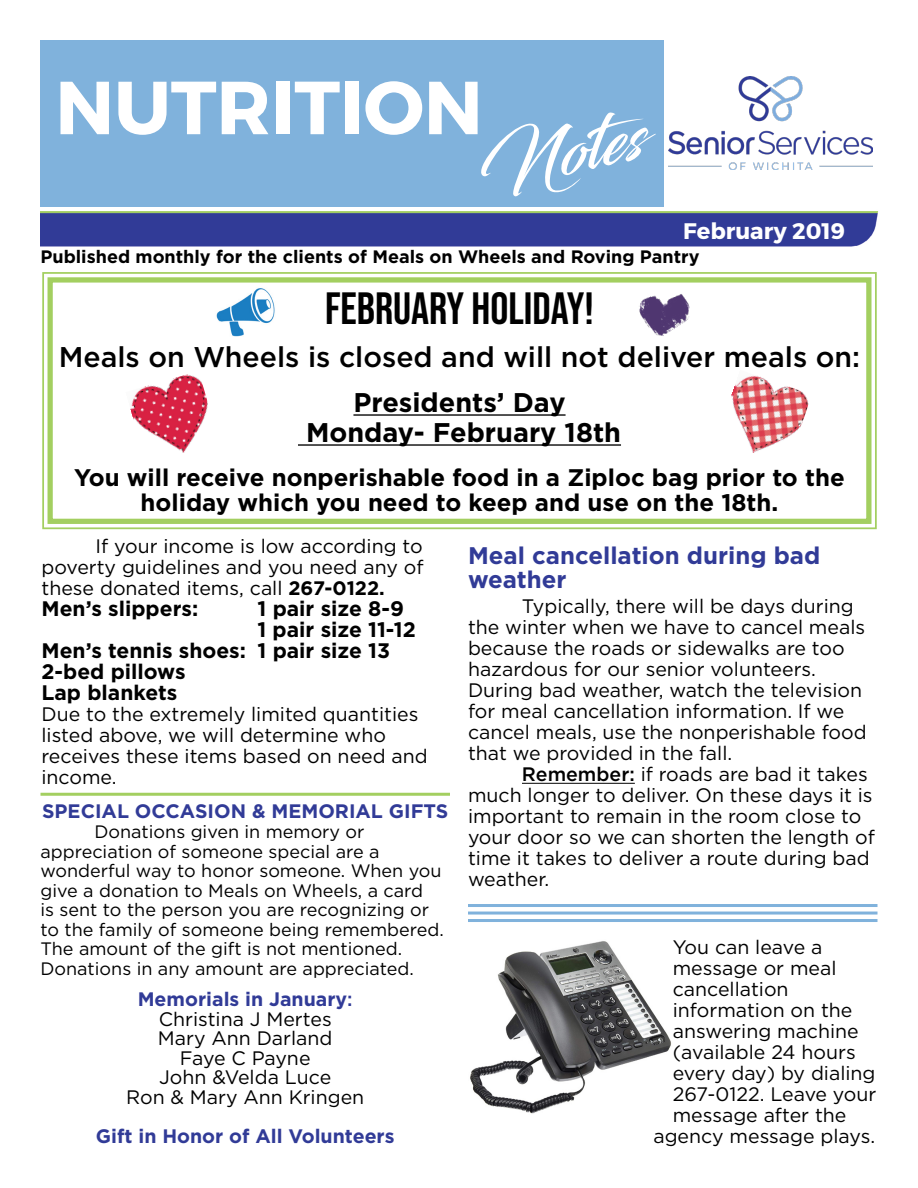
<style>
.page{position:relative;width:918px;height:1188px;background:#fff}
.page>*{position:absolute;margin:0;border:0;box-sizing:border-box;transform-origin:0 0}
.t1{font:700 75px "Montserrat";color:#fff}
.t2{font:69px "Blacksword";color:#fff}
.t3{font:45px "Bebas Neue";color:#000}
.t4{font:500 28.5px "Gotham";color:#000}
.t5{font:700 27px/30px "Gotham";color:#000;text-align:center}
.t6{font:700 24px/25.5px "Gotham";color:#000;text-align:center}
.t7{font:700 24px/24px "Gotham";color:#313b97}
.t8{font:700 22.5px "Montserrat";color:#fff}
.t9{font:700 21px "Gotham";color:#000}
.t10{font:19.5px/21px "Gotham";color:#000}
.t11{font:700 19.5px "Gotham";color:#313b97}
.t12{font:18px/19.5px "Gotham";color:#000}
.t13{font:700 18px "Gotham";color:#000}
.s1{font-weight:700}
.s2{font-weight:500}
.s3{font-weight:700;color:#313b97}
.s4{font-weight:500;color:#313b97}
</style>
<div class="page">
<img style="left:40px;top:211px;width:839px;height:36px">
<div style="left:40px;top:40px;width:624px;height:167px;background:#80b2dc"></div>
<img style="left:668px;top:76px;width:205px;height:93px">
<hr style="left:522px;top:783px;width:113px;height:1px;background:#000">
<svg style="left:42px;top:272px;width:835px;height:258px"></svg>
<div style="left:48px;top:277px;width:824px;height:247px;border:5px solid #a3cf60"></div>
<img style="left:212px;top:284px;width:67px;height:56px">
<img style="left:635px;top:287px;width:58px;height:50px">
<img style="left:470px;top:941px;width:202px;height:173px">
<hr style="left:40px;top:793px;width:410px;height:3px;background:#a3cf60">
<hr style="left:468px;top:904px;width:410px;height:3px;background:#80b2dc">
<hr style="left:468px;top:912px;width:410px;height:3px;background:#80b2dc">
<hr style="left:468px;top:919px;width:410px;height:3px;background:#80b2dc">
<img style="left:125px;top:371px;width:94px;height:92px">
<img style="left:716px;top:370px;width:96px;height:95px">
<h1 class="t1" style="left:55px;top:61px;width:429px">NUTRITION</h1>
<h2 class="t2" style="left:470px;top:131px;width:170px;rotate:-13deg">Notes</h2>
<p class="t8" style="left:683px;top:217px;width:163px">February 2019</p>
<p class="t13" style="left:40px;top:245px;width:660px">Published monthly for the clients of Meals on Wheels and Roving Pantry</p>
<h3 class="t3" style="left:325px;top:283px;width:270px">FEBRUARY HOLIDAY!</h3>
<h3 class="t4" style="left:59px;top:339px;width:803px">Meals on Wheels is closed and will not deliver meals on:</h3>
<h3 class="t5" style="left:306px;top:388px;width:316px">Presidents’ Day<br>Monday- February 18th</h3>
<p class="t6" style="left:74px;top:464px;width:772px">You will receive nonperishable food in a Ziploc bag prior to the holiday which you need to keep and use on the 18th.</p>
<p class="t7" style="left:468px;top:544px;width:354px">Meal cancellation during bad weather</p>
<p class="t10" style="left:42px;top:535px;width:383px;text-align:justify;text-indent:54px">If your income is low according to poverty guidelines and you need any of these donated items, call <span class="s1">267-0122.</span></p>
<p class="t9" style="left:42px;top:594px;width:158px">Men’s slippers:</p>
<p class="t9" style="left:258px;top:594px;width:148px">1 pair size 8-9</p>
<p class="t9" style="left:257px;top:615px;width:160px">1 pair size 11-12</p>
<p class="t9" style="left:42px;top:636px;width:350px">Men’s tennis shoes: 1 pair size 13</p>
<p class="t9" style="left:42px;top:657px;width:146px">2-bed pillows</p>
<p class="t9" style="left:42px;top:678px;width:137px">Lap blankets</p>
<p class="t10" style="left:42px;top:703px;width:388px">Due to the extremely limited quantities listed above, we will determine who receives these items based on need and income.</p>
<p class="t10" style="left:468px;top:596px;width:400px;text-indent:54px">Typically, there will be days during the winter when we have to cancel meals because the roads or sidewalks are too hazardous for our senior volunteers.<br>During bad weather, watch the television for meal cancellation information. If we cancel meals, use the nonperishable food that we provided in the fall.</p>
<p class="t10" style="left:468px;top:764px;width:408px;text-indent:54px"><span class="s2">Remember:</span> if roads are bad it takes much longer to deliver. On these days it is important to remain in the room close to your door so we can shorten the length of time it takes to deliver a route during bad weather.</p>
<p class="t11" style="left:42px;top:798px;width:408px">SPECIAL OCCASION &amp; MEMORIAL GIFTS</p>
<p class="t12" style="left:40px;top:822px;width:405px;text-indent:54px">Donations given in memory or appreciation of someone special are a wonderful way to honor someone. When you give a donation to Meals on Wheels, a card<br>is sent to the person you are recognizing or to the family of someone being remembered.<br>The amount of the gift is not mentioned.<br>Donations in any amount are appreciated.</p>
<p class="t10" style="left:126px;top:989px;width:240px;line-height:19.5px;text-align:center"><span class="s3">Memorials in January</span><span class="s4">:<br></span>Christina J Mertes<br>Mary Ann Darland<br>Faye C Payne<br>John &amp;Velda Luce<br>Ron &amp; Mary Ann Kringen</p>
<p class="t11" style="left:96px;top:1123px;width:300px">Gift in Honor of All Volunteers</p>
<p class="t10" style="left:673px;top:936px;width:151px">You can leave a</p>
<p class="t10" style="left:673px;top:957px;width:165px">message or meal</p>
<p class="t10" style="left:673px;top:978px;width:117px">cancellation</p>
<p class="t10" style="left:673px;top:999px;width:181px">information on the</p>
<p class="t10" style="left:673px;top:1020px;width:188px">answering machine</p>
<p class="t10" style="left:673px;top:1041px;width:184px">(available 24 hours</p>
<p class="t10" style="left:673px;top:1062px;width:204px">every day) by dialing</p>
<p class="t10" style="left:673px;top:1083px;width:205px">267-0122. Leave your</p>
<p class="t10" style="left:673px;top:1104px;width:175px">message after the</p>
<p class="t10" style="left:653px;top:1125px;width:223px">agency message plays.</p>
</div>
